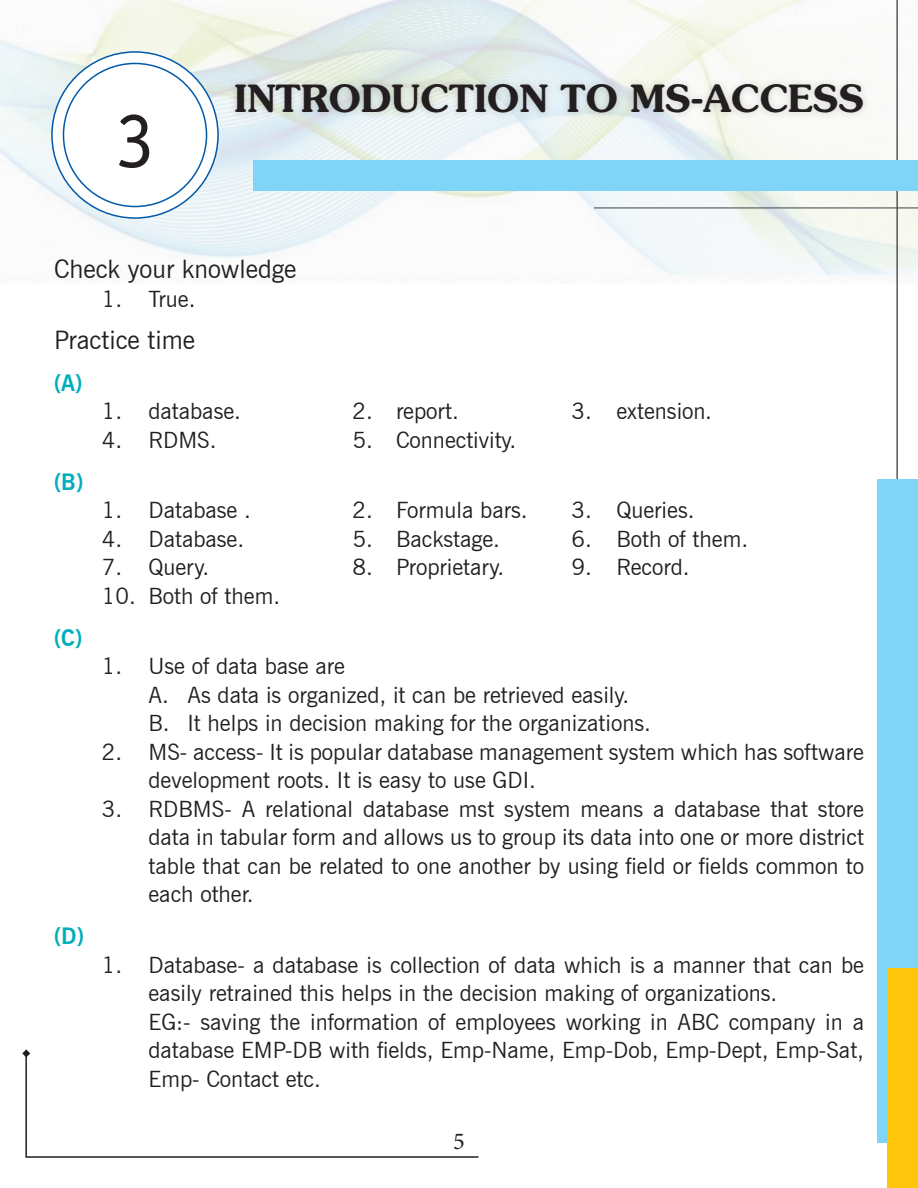
<style>
.page{position:relative;width:918px;height:1188px;background:#fff}
.page>*{position:absolute;margin:0;border:0;box-sizing:border-box;transform-origin:0 0}
.t1{font:79.8px "Officina Serif";color:#231f20}
.t2{font:37.5px "Souvenier Demi";color:#231f20}
.BODY_TEXT_2{font:25.5px "News Gothic BT";color:#231f20}
.t3{font:24.3px "Minion Pro";color:#231f20}
.BODY_TEXT{font:22.5px/28.5px "News Gothic BT";color:#231f20}
.A_B_C_OPT{font:22.5px "News Gothic BT";color:#231f20}
.BODY_TEXT_2-2{font:700 22.5px "News Gothic BT";color:#00aebc}
</style>
<div class="page">
<img style="left:0;top:0;width:918px;height:284px">
<hr style="left:897px;top:0;width:1px;height:1188px;background:#231f20">
<div style="left:878px;top:479px;width:40px;height:663px;background:#80d4f7"></div>
<div style="left:887px;top:968px;width:31px;height:220px;background:#fec50d"></div>
<hr style="left:594px;top:207px;width:324px;height:1px;background:#4b5958">
<div style="left:254px;top:160px;width:664px;height:31px;background:#80d4f7"></div>
<svg style="left:25px;top:1057px;width:454px;height:101px"></svg>
<svg style="left:22px;top:1049px;width:8px;height:8px"></svg>
<svg style="left:52px;top:52px;width:166px;height:166px"></svg>
<div style="left:63px;top:63px;width:144px;height:144px;background:#fff;border-radius:50%"></div>
<div style="left:228px;top:76px;width:642px;height:45px;background:#231f20;opacity:.2"></div>
<p class="t1" style="left:115px;top:93px;width:41px">3</p>
<p class="t2" style="left:234px;top:74px;width:631px">INTRODUCTION TO MS-ACCESS</p>
<p class="BODY_TEXT_2" style="left:54px;top:254px;width:244px">Check your knowledge</p>
<p class="BODY_TEXT" style="left:102px;top:284px;width:95px">1. True.</p>
<p class="BODY_TEXT_2" style="left:54px;top:324px;width:143px">Practice time</p>
<p class="BODY_TEXT_2-2" style="left:54px;top:369px;width:30px">(A)</p>
<p class="BODY_TEXT" style="left:102px;top:397px;width:141px">1. database.</p>
<p class="BODY_TEXT" style="left:353px;top:397px;width:108px">2. report.</p>
<p class="BODY_TEXT" style="left:572px;top:397px;width:142px">3. extension.</p>
<p class="BODY_TEXT" style="left:102px;top:425px;width:116px">4. RDMS.</p>
<p class="BODY_TEXT" style="left:353px;top:425px;width:165px">5. Connectivity.</p>
<p class="BODY_TEXT_2-2" style="left:54px;top:468px;width:31px">(B)</p>
<p class="BODY_TEXT" style="left:102px;top:496px;width:150px">1. Database .</p>
<p class="BODY_TEXT" style="left:353px;top:496px;width:177px">2. Formula bars.</p>
<p class="BODY_TEXT" style="left:572px;top:496px;width:125px">3. Queries.</p>
<p class="BODY_TEXT" style="left:102px;top:524px;width:144px">4. Database.</p>
<p class="BODY_TEXT" style="left:353px;top:524px;width:149px">5. Backstage.</p>
<p class="BODY_TEXT" style="left:572px;top:524px;width:178px">6. Both of them.</p>
<p class="BODY_TEXT" style="left:102px;top:553px;width:109px">7. Query.</p>
<p class="BODY_TEXT" style="left:353px;top:553px;width:153px">8. Proprietary.</p>
<p class="BODY_TEXT" style="left:572px;top:553px;width:120px">9. Record.</p>
<p class="BODY_TEXT" style="left:102px;top:581px;width:180px">10. Both of them.</p>
<p class="BODY_TEXT_2-2" style="left:54px;top:624px;width:30px">(C)</p>
<p class="BODY_TEXT" style="left:102px;top:652px;width:245px">1. Use of data base are</p>
<p class="A_B_C_OPT" style="left:148px;top:681px;width:482px">A. As data is organized, it can be retrieved easily.</p>
<p class="A_B_C_OPT" style="left:148px;top:709px;width:504px">B. It helps in decision making for the organizations.</p>
<p class="BODY_TEXT" style="left:148px;top:737px;width:717px;text-indent:-47px">2. MS- access- It is popular database management system which has software development roots. It is easy to use GDI.</p>
<p class="BODY_TEXT" style="left:148px;top:794px;width:717px;text-align:justify;text-indent:-47px">3. RDBMS- A relational database mst system means a database that store data in tabular form and allows us to group its data into one or more district table that can be related to one another by using field or fields common to each other.</p>
<p class="BODY_TEXT_2-2" style="left:54px;top:922px;width:32px">(D)</p>
<p class="BODY_TEXT" style="left:148px;top:950px;width:717px;text-indent:-47px">1. Database- a database is collection of data which is a manner that can be easily retrained this helps in the decision making of organizations.</p>
<p class="BODY_TEXT" style="left:148px;top:1007px;width:717px;text-align:justify">EG:- saving the information of employees working in ABC company in a database EMP-DB with fields, Emp-Name, Emp-Dob, Emp-Dept, Emp-Sat, Emp- Contact etc.</p>
<p class="t3" style="left:453px;top:1125px;width:13px">5</p>
</div>
